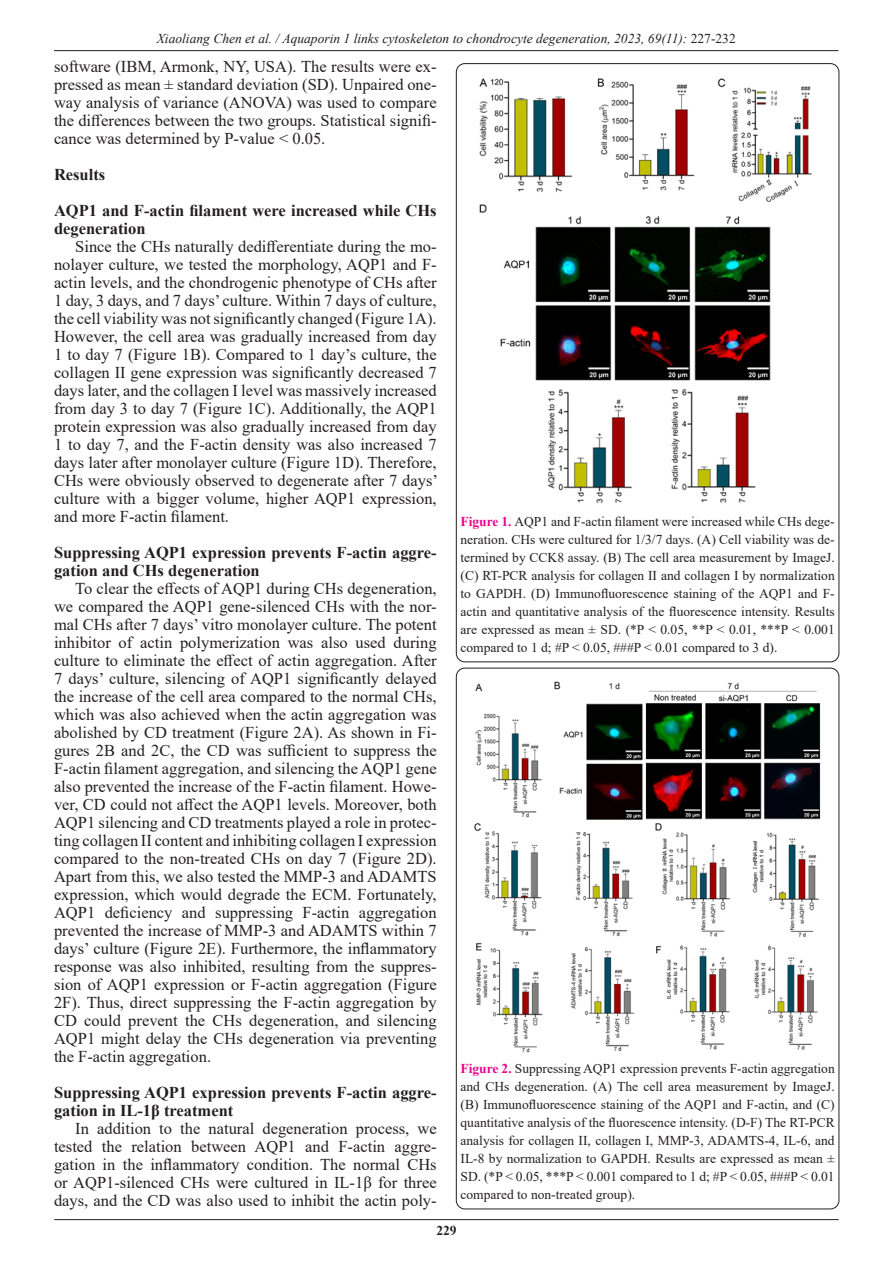
<style>
.page{position:relative;width:893px;height:1263px;background:#fff}
.page>*{position:absolute;margin:0;border:0;box-sizing:border-box;transform-origin:0 0}
.t1{font:16.5px/18px "Times New Roman";color:#231f20;text-align:justify}
.t2{font:700 16.5px/18px "Times New Roman";color:#231f20}
.t3{font:13.5px/18px "Times New Roman";color:#231f20;text-align:justify}
.t4{font:italic 13.5px "Times New Roman";color:#231f20}
.t5{font:700 13.5px "Times New Roman";color:#231f20}
.s1{font-style:normal}
.s2{font-weight:700;color:#ed028c}
</style>
<div class="page">
<hr style="left:54px;top:50px;width:784px;height:1px;background:#231f20">
<hr style="left:54px;top:1219px;width:785px;height:1px;background:#231f20">
<img style="left:479px;top:78px;width:333px;height:425px">
<img style="left:474px;top:681px;width:347px;height:372px">
<p class="t4" style="left:157px;top:29px;width:581px">Xiaoliang Chen et al. / Aquaporin 1 links cytoskeleton to chondrocyte degeneration, 2023, 69(11): <span class="s1">227-232</span></p>
<p class="t1" style="left:54px;top:57px;width:384px">software (IBM, Armonk, NY, USA). The results were ex&shy;pressed as mean ± standard deviation (SD). Unpaired one&shy;way analysis of variance (ANOVA) was used to compare the differences between the two groups. Statistical signifi&shy;cance was determined by P-value &lt; 0.05.</p>
<p class="t2" style="left:54px;top:165px;width:53px">Results</p>
<p class="t2" style="left:54px;top:201px;width:384px">AQP1 and F-actin filament were increased while CHs degeneration</p>
<p class="t1" style="left:54px;top:237px;width:385px;text-indent:21px">Since the CHs naturally dedifferentiate during the mo&shy;nolayer culture, we tested the morphology, AQP1 and F&shy;actin levels, and the chondrogenic phenotype of CHs after 1 day, 3 days, and 7 days’ culture. Within 7 days of culture, the cell viability was not significantly changed (Figure 1A).<br>However, the cell area was gradually increased from day 1 to day 7 (Figure 1B). Compared to 1 day’s culture, the collagen II gene expression was significantly decreased 7 days later, and the collagen I level was massively increased from day 3 to day 7 (Figure 1C). Additionally, the AQP1 protein expression was also gradually increased from day 1 to day 7, and the F-actin density was also increased 7 days later after monolayer culture (Figure 1D). Therefore, CHs were obviously observed to degenerate after 7 days’ culture with a bigger volume, higher AQP1 expression, and more F-actin filament.</p>
<p class="t2" style="left:54px;top:543px;width:384px">Suppressing AQP1 expression prevents F-actin aggre&shy;gation and CHs degeneration</p>
<p class="t1" style="left:54px;top:579px;width:384px;text-indent:21px">To clear the effects of AQP1 during CHs degeneration, we compared the AQP1 gene-silenced CHs with the nor&shy;mal CHs after 7 days’ vitro monolayer culture. The potent inhibitor of actin polymerization was also used during culture to eliminate the effect of actin aggregation. After 7 days’ culture, silencing of AQP1 significantly delayed the increase of the cell area compared to the normal CHs, which was also achieved when the actin aggregation was abolished by CD treatment (Figure 2A). As shown in Fi&shy;gures 2B and 2C, the CD was sufficient to suppress the F-actin filament aggregation, and silencing the AQP1 gene also prevented the increase of the F-actin filament. Howe&shy;ver, CD could not affect the AQP1 levels. Moreover, both AQP1 silencing and CD treatments played a role in protec&shy;ting collagen II content and inhibiting collagen I expression compared to the non-treated CHs on day 7 (Figure 2D).<br>Apart from this, we also tested the MMP-3 and ADAMTS expression, which would degrade the ECM. Fortunately, AQP1 deficiency and suppressing F-actin aggregation prevented the increase of MMP-3 and ADAMTS within 7 days’ culture (Figure 2E). Furthermore, the inflammatory response was also inhibited, resulting from the suppres&shy;sion of AQP1 expression or F-actin aggregation (Figure 2F). Thus, direct suppressing the F-actin aggregation by CD could prevent the CHs degeneration, and silencing AQP1 might delay the CHs degeneration via preventing the F-actin aggregation.</p>
<p class="t2" style="left:54px;top:1083px;width:384px">Suppressing AQP1 expression prevents F-actin aggre&shy;gation in IL-1β treatment</p>
<p class="t1" style="left:54px;top:1119px;width:384px;text-indent:21px">In addition to the natural degeneration process, we tested the relation between AQP1 and F-actin aggre&shy;gation in the inflammatory condition. The normal CHs or AQP1-silenced CHs were cultured in IL-1β for three days, and the CD was also used to inhibit the actin poly-</p>
<p class="t3" style="left:460px;top:512px;width:376px"><span class="s2">Figure 1.</span> AQP1 and F-actin filament were increased while CHs dege&shy;neration. CHs were cultured for 1/3/7 days. (A) Cell viability was de&shy;termined by CCK8 assay. (B) The cell area measurement by ImageJ. (C) RT-PCR analysis for collagen II and collagen I by normalization to GAPDH. (D) Immunofluorescence staining of the AQP1 and F&shy;actin and quantitative analysis of the fluorescence intensity. Results are expressed as mean ± SD. (*P &lt; 0.05, **P &lt; 0.01, ***P &lt; 0.001 compared to 1 d; #P &lt; 0.05, ###P &lt; 0.01 compared to 3 d).</p>
<p class="t3" style="left:460px;top:1059px;width:376px"><span class="s2">Figure 2.</span> Suppressing AQP1 expression prevents F-actin aggregation and CHs degeneration. (A) The cell area measurement by ImageJ. (B) Immunofluorescence staining of the AQP1 and F-actin, and (C) quantitative analysis of the fluorescence intensity. (D-F) The RT-PCR analysis for collagen II, collagen I, MMP-3, ADAMTS-4, IL-6, and IL-8 by normalization to GAPDH. Results are expressed as mean ± SD. (*P &lt; 0.05, ***P &lt; 0.001 compared to 1 d; #P &lt; 0.05, ###P &lt; 0.01 compared to non-treated group).</p>
<p class="t5" style="left:436px;top:1220px;width:22px">229</p>
</div>
